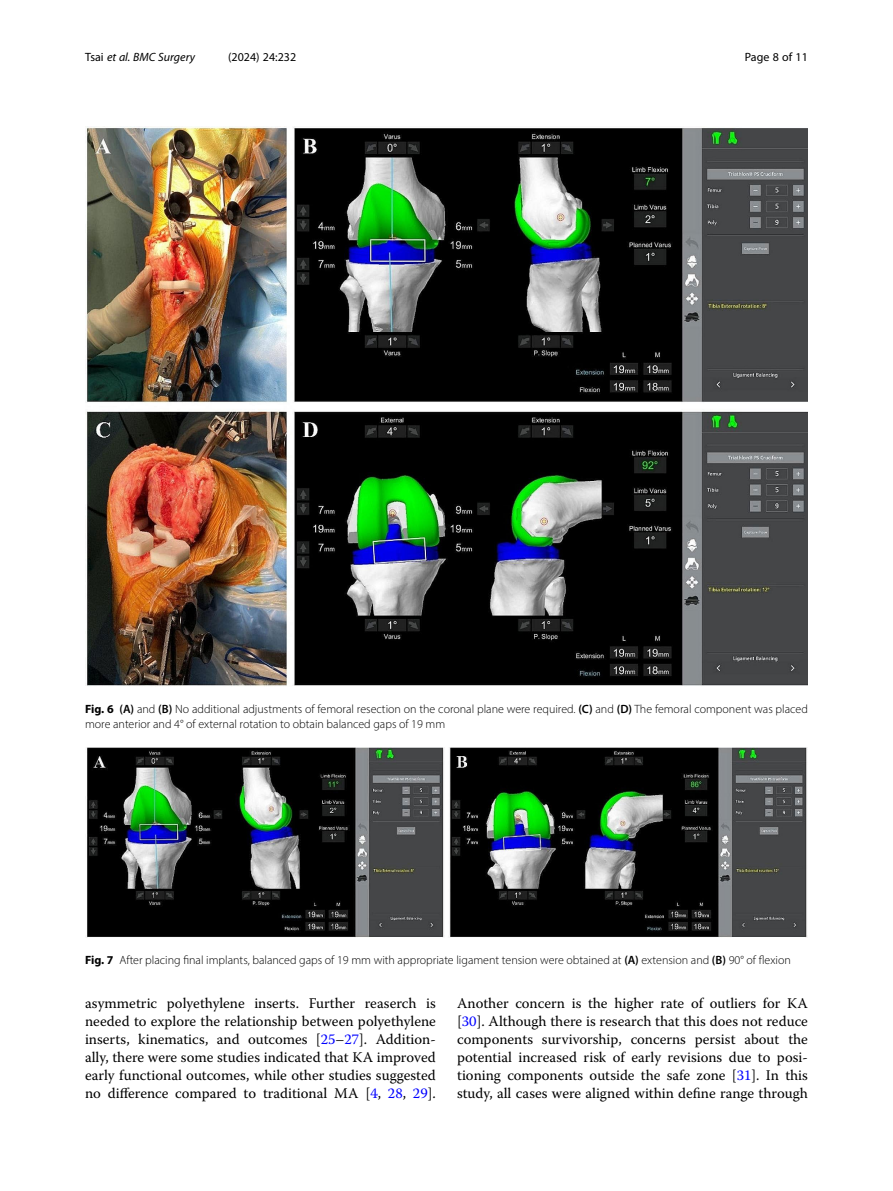
<style>
.page{position:relative;width:893px;height:1191px;background:#fff}
.page>*{position:absolute;margin:0;border:0;box-sizing:border-box;transform-origin:0 0}
.Body_Text_Indent{font:14.7px/18px "Warnock Pro";color:#000;text-align:justify}
.Figure_Caption{font:300 12px/15px "Myriad Pro";color:#000}
.t1{font:12px "Myriad Pro";color:#000}
.t2{font:italic 12px "Myriad Pro";color:#000}
.s1{font-style:normal}
.s2{font-weight:700}
.s3{font-weight:600}
.s4{color:#00f}
</style>
<div class="page">
<img style="left:87px;top:747px;width:721px;height:190px">
<img style="left:85px;top:126px;width:723px;height:560px">
<p class="t2" style="left:85px;top:50px;width:111px"><span class="s1">Tsai</span> et al. BMC Surgery</p>
<p class="t1" style="left:228px;top:50px;width:70px">(2024) 24:232</p>
<p class="t1" style="left:745px;top:50px;width:65px">Page 8 of 11</p>
<p class="Figure_Caption" style="left:85px;top:701px;width:724px"><span class="s2">Fig. 6</span> <span class="s3">(A)</span> and <span class="s3">(B)</span> No additional adjustments of femoral resection on the coronal plane were required. <span class="s3">(C)</span> and <span class="s3">(D)</span> The femoral component was placed more anterior and 4° of external rotation to obtain balanced gaps of 19 mm</p>
<p class="Figure_Caption" style="left:85px;top:952px;width:707px"><span class="s2">Fig. 7</span> After placing final implants, balanced gaps of 19 mm with appropriate ligament tension were obtained at <span class="s3">(A)</span> extension and <span class="s3">(B)</span> 90° of flexion</p>
<p class="Body_Text_Indent" style="left:85px;top:994px;width:352px">asymmetric polyethylene inserts. Further reaserch is needed to explore the relationship between polyethylene inserts, kinematics, and outcomes [<span class="s4">25</span>–<span class="s4">27</span>]. Addition&shy;ally, there were some studies indicated that KA improved early functional outcomes, while other studies suggested no difference compared to traditional MA [<span class="s4">4</span>, <span class="s4">28</span>, <span class="s4">29</span>].</p>
<p class="Body_Text_Indent" style="left:457px;top:994px;width:352px">Another concern is the higher rate of outliers for KA [<span class="s4">30</span>]. Although there is research that this does not reduce components survivorship, concerns persist about the potential increased risk of early revisions due to posi&shy;tioning components outside the safe zone [<span class="s4">31</span>]. In this study, all cases were aligned within define range through</p>
</div>
